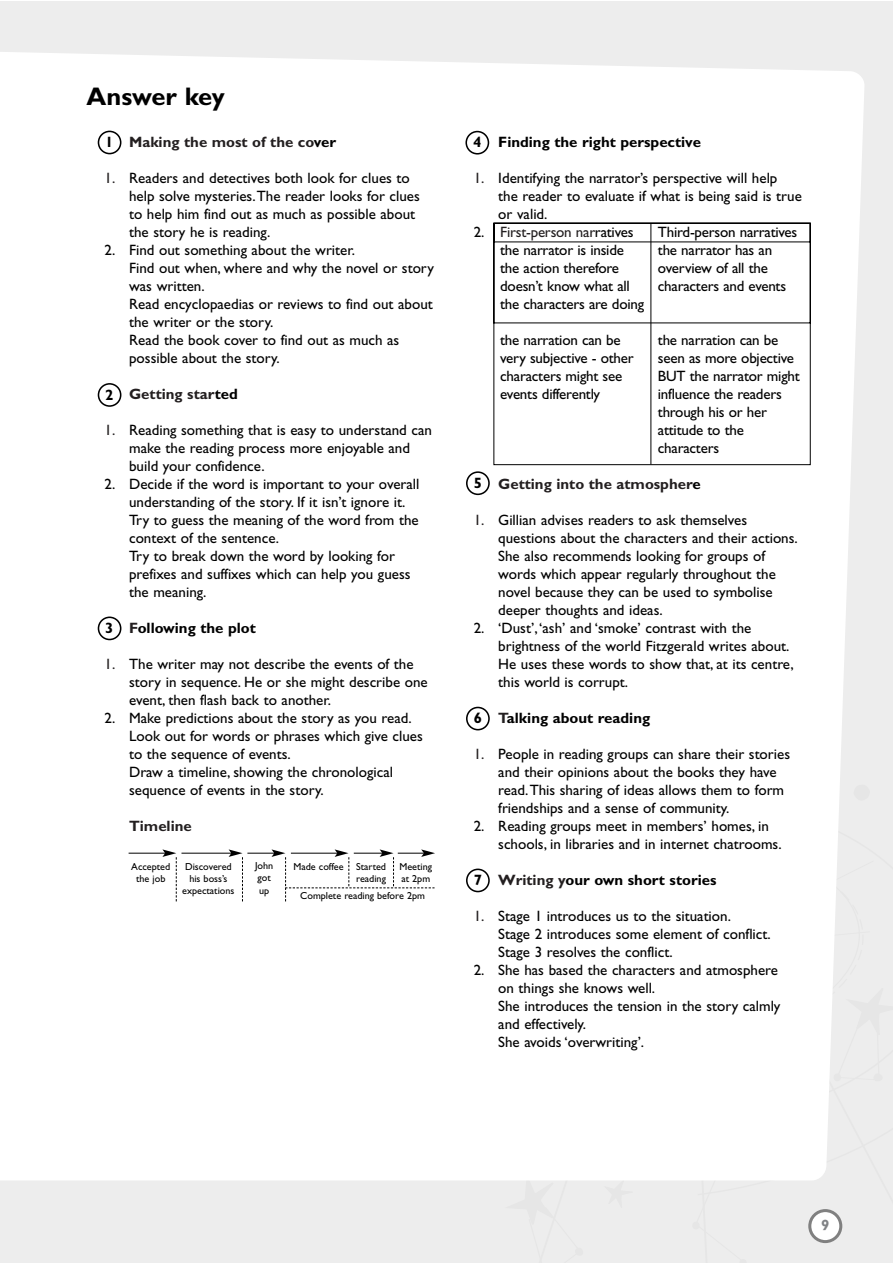
<style>
.page{position:relative;width:893px;height:1263px;background:#fff}
.page>*{position:absolute;margin:0;border:0;box-sizing:border-box;transform-origin:0 0}
.t1{font:700 25.5px "Gill Sans";letter-spacing:-.01em;color:#000}
.t2{font:15px/18px "Gill Sans";color:#000}
.t3{font:700 15px "Gill Sans";color:#000}
.t4{font:700 15px "Gill Sans";color:#231f20}
.t5{font:700 15px "Gill Sans";color:#808285}
.t6{font:10.2px/12.1px "Gill Sans";color:#000;text-align:center}
.s1{color:#000}
.s2{color:#231f20}
</style>
<div class="page">
<div style="left:0;top:2px;width:892px;height:1261px;background:#ededed"></div>
<div style="left:0;top:52px;width:864px;height:1128px;background:#fff"></div>
<svg style="left:853px;top:784px;width:11px;height:18px"></svg>
<svg style="left:695px;top:987px;width:169px;height:257px"></svg>
<svg style="left:98px;top:131px;width:23px;height:23px"></svg>
<svg style="left:98px;top:383px;width:23px;height:24px"></svg>
<svg style="left:98px;top:617px;width:23px;height:23px"></svg>
<svg style="left:466px;top:471px;width:24px;height:24px"></svg>
<svg style="left:466px;top:707px;width:24px;height:23px"></svg>
<svg style="left:466px;top:869px;width:24px;height:23px"></svg>
<svg style="left:465px;top:131px;width:24px;height:24px"></svg>
<div style="left:493px;top:223px;width:318px;height:242px;background:#fff"></div>
<hr style="left:650px;top:223px;width:1px;height:241px;background:#000">
<hr style="left:129px;top:853px;width:36px;height:1px;background:#000">
<hr style="left:181px;top:853px;width:50px;height:1px;background:#000">
<svg style="left:162px;top:849px;width:15px;height:52px"></svg>
<svg style="left:228px;top:849px;width:207px;height:52px;background:#f2f2f2"></svg>
<h1 class="t1" style="left:87px;top:88px;width:140px">Answer key</h1>
<p class="t3" style="left:105px;top:137px;width:10px">1</p>
<p class="t4" style="left:129px;top:137px;width:208px">Making the most of the co<span class="s1">ver</span></p>
<p class="t2" style="left:129px;top:171px;width:292px;text-indent:-25px"><span class="s2">1.</span> Readers and detectives both look for clues to help solve mysteries.The reader looks for clues to help him find out as much as possible about the story he is reading.</p>
<p class="t2" style="left:129px;top:243px;width:306px;text-indent:-25px">2. Find out something about the writer.<br>Find out when, where and why the novel or story was written.<br>Read encyclopaedias or reviews to find out about the writer or the story.<br>Read the book cover to find out as much as possible about the story.</p>
<p class="t4" style="left:129px;top:389px;width:110px">Getting star<span class="s1">ted</span></p>
<p class="t2" style="left:129px;top:423px;width:304px;text-indent:-25px"><span class="s2">1.</span> Reading something that is easy to understand can make the reading process more enjoyable and build your confidence.</p>
<p class="t2" style="left:129px;top:477px;width:292px;text-indent:-25px">2. Decide if the word is important to your overall understanding of the story. If it isn’t ignore it.<br>Try to guess the meaning of the word from the context of the sentence.<br>Try to break down the word by looking for prefixes and suffixes which can help you guess the meaning.</p>
<p class="t3" style="left:129px;top:623px;width:128px"><span class="s2">F</span>ollowing the plot</p>
<p class="t2" style="left:129px;top:657px;width:300px;text-indent:-25px"><span class="s2">1.</span> The writer may not describe the events of the story in sequence. He or she might describe one event, then flash back to another.</p>
<p class="t2" style="left:129px;top:711px;width:295px;text-indent:-25px">2. Make predictions about the story as you read.<br>Look out for words or phrases which give clues to the sequence of events.<br>Draw a timeline, showing the chronological sequence of events in the story.</p>
<p class="t4" style="left:129px;top:821px;width:64px">Timeline</p>
<p class="t3" style="left:105px;top:389px;width:10px">2</p>
<p class="t3" style="left:105px;top:623px;width:10px">3</p>
<p class="t6" style="left:131px;top:861px;width:40px">Accepted the job</p>
<p class="t6" style="left:182px;top:861px;width:54px">Discovered his boss’s expectations</p>
<p class="t6" style="left:255px;top:861px;width:20px;text-align:left">John got up</p>
<p class="t6" style="left:293px;top:861px;width:94px;text-align:right">Made coffee Started reading</p>
<p class="t6" style="left:399px;top:861px;width:34px;text-align:left">Meeting at 2pm</p>
<p class="t6" style="left:300px;top:891px;width:126px">Complete reading before 2pm</p>
<p class="t3" style="left:498px;top:137px;width:204px">Finding the right perspective</p>
<p class="t2" style="left:473px;top:171px;width:305px"><span class="s2">1.</span> Identifying the narrator’s perspective will help</p>
<p class="t2" style="left:498px;top:189px;width:305px">the reader to evaluate if what is being said is true</p>
<p class="t2" style="left:498px;top:207px;width:51px">or valid.</p>
<p class="t2" style="left:473px;top:225px;width:12px">2.</p>
<p class="t3" style="left:473px;top:137px;width:10px">4</p>
<p class="t2" style="left:500px;top:225px;width:145px"><span class="s2">First-person nar</span>ratives the narrator is inside the action therefore doesn’t know what all the characters are doing</p>
<p class="t2" style="left:500px;top:333px;width:135px">the narration can be very subjective - other characters might see events differently</p>
<p class="t2" style="left:658px;top:225px;width:141px">Third-person narratives the narrator has an overview of all the characters and events</p>
<p class="t2" style="left:658px;top:333px;width:143px">the narration can be seen as more objective<br>BUT the narrator might influence the readers through his or her attitude to the characters</p>
<p class="t3" style="left:473px;top:478px;width:10px">5</p>
<p class="t4" style="left:498px;top:479px;width:204px">Getting into the atmospher<span class="s1">e</span></p>
<p class="t2" style="left:498px;top:513px;width:301px;text-indent:-25px"><span class="s2">1.</span> Gillian advises readers to ask themselves questions about the characters and their actions.<br>She also recommends looking for groups of words which appear regularly throughout the novel because they can be used to symbolise deeper thoughts and ideas.</p>
<p class="t2" style="left:498px;top:621px;width:297px;text-indent:-25px">2. ‘Dust’,‘ash’ and ‘smoke’ contrast with the brightness of the world Fitzgerald writes about.<br>He uses these words to show that, at its centre, this world is corrupt.</p>
<p class="t3" style="left:498px;top:713px;width:153px"><span class="s2">T</span>alking about reading</p>
<p class="t2" style="left:498px;top:747px;width:293px;text-indent:-25px"><span class="s2">1.</span> People in reading groups can share their stories and their opinions about the books they have read.This sharing of ideas allows them to form friendships and a sense of community.</p>
<p class="t2" style="left:498px;top:819px;width:285px;text-indent:-25px">2. Reading groups meet in members’ homes, in schools, in libraries and in internet chatrooms.</p>
<p class="t3" style="left:498px;top:875px;width:220px"><span class="s2">Writing y</span>our own short stories</p>
<p class="t2" style="left:498px;top:909px;width:274px;text-indent:-25px"><span class="s2">1.</span> Stage 1 introduces us to the situation.<br>Stage 2 introduces some element of conflict.<br>Stage 3 resolves the conflict.</p>
<p class="t2" style="left:498px;top:963px;width:284px;text-indent:-25px">2. She has based the characters and atmosphere on things she knows well.<br>She introduces the tension in the story calmly and effectively.<br>She avoids ‘overwriting’.</p>
<p class="t3" style="left:473px;top:713px;width:10px">6</p>
<p class="t3" style="left:473px;top:875px;width:10px">7</p>
<p class="t5" style="left:821px;top:1220px;width:10px">9</p>
</div>
